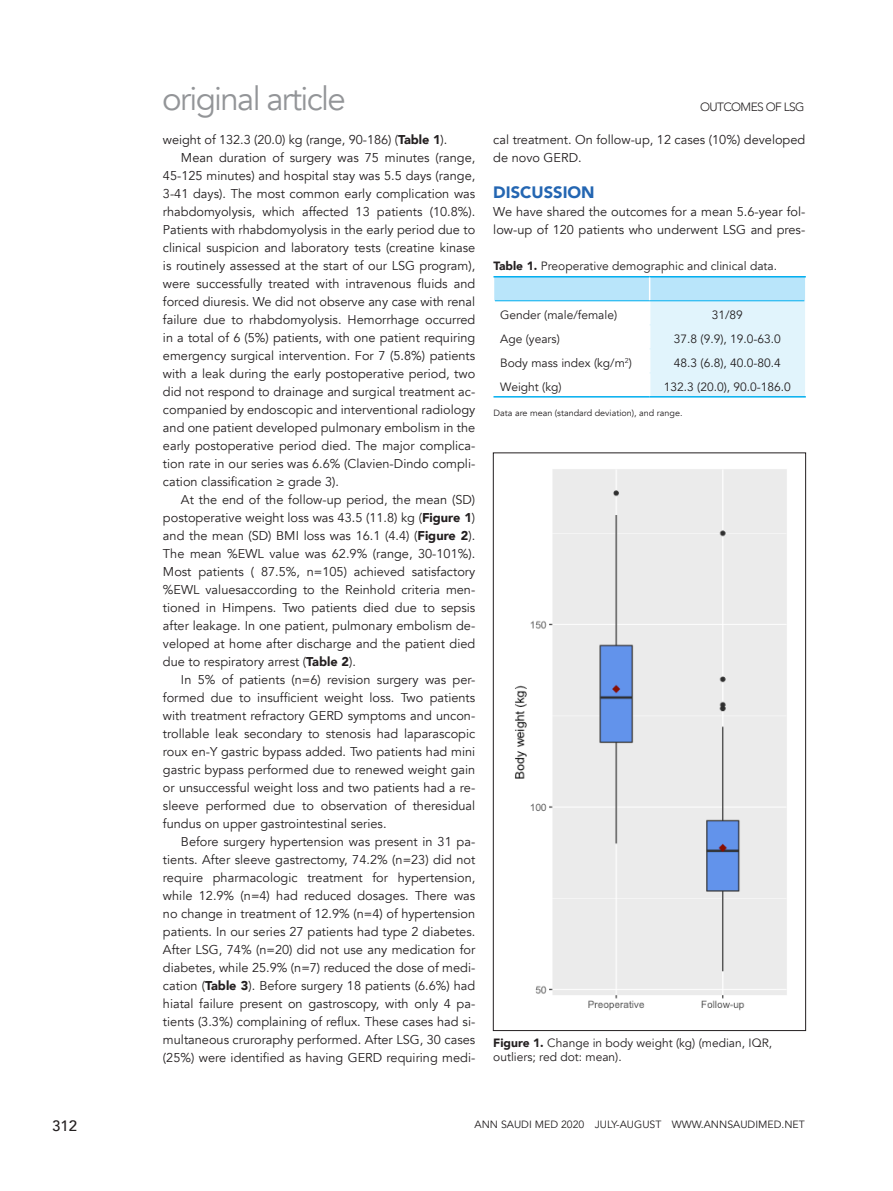
<style>
.page{position:relative;width:893px;height:1191px;background:#fff}
.page>*{position:absolute;margin:0;border:0;box-sizing:border-box;transform-origin:0 0}
.t1{font:33px "Avenir";letter-spacing:-.05em;color:#939598}
.subhead{font:900 16.5px "Avenir";color:#2466b2}
.t2{font:500 15px "Avenir";color:#231f20}
.body{font:12.75px/18px "Avenir";color:#231f20;text-align:justify}
.body_after_sub{font:12.75px/18px "Avenir";color:#231f20}
.table_body_center{font:12px/13.5px "Avenir";color:#231f20}
.table_body_left{font:12px "Avenir";color:#231f20}
.t3{font:300 12px "Avenir";letter-spacing:-.05em;color:#231f20}
.t4{font:10.5px "Avenir";color:#231f20}
.table_footnotes_spac{font:9px "Avenir";color:#231f20}
.s1{font-weight:900}
</style>
<div class="page">
<hr style="left:493px;top:396px;width:157px;height:1px;background:#00aeef">
<hr style="left:650px;top:396px;width:156px;height:1px;background:#00aeef">
<hr style="left:493px;top:276px;width:157px;height:1px;background:#00aeef">
<hr style="left:650px;top:276px;width:156px;height:1px;background:#00aeef">
<svg style="left:494px;top:277px;width:311px;height:120px"></svg>
<hr style="left:495px;top:300px;width:155px;height:1px;background:#00aeef">
<hr style="left:650px;top:300px;width:154px;height:1px;background:#00aeef">
<img style="left:515px;top:469px;width:272px;height:542px">
<h1 class="t1" style="left:162px;top:78px;width:185px">original article</h1>
<p class="body_after_sub" style="left:163px;top:131px;width:286px">weight of 132.3 (20.0) kg (range, 90-186) (<span class="s1">Table 1</span>).</p>
<p class="body" style="left:163px;top:149px;width:314px;text-indent:18px">Mean duration of surgery was 75 minutes (range, 45-125 minutes) and hospital stay was 5.5 days (range, 3-41 days). The most common early complication was rhabdomyolysis, which affected 13 patients (10.8%).<br>Patients with rhabdomyolysis in the early period due to clinical suspicion and laboratory tests (creatine kinase is routinely assessed at the start of our LSG program), were successfully treated with intravenous fluids and forced diuresis. We did not observe any case with renal failure due to rhabdomyolysis. Hemorrhage occurred in a total of 6 (5%) patients, with one patient requiring emergency surgical intervention. For 7 (5.8%) patients with a leak during the early postoperative period, two did not respond to drainage and surgical treatment ac&shy;companied by endoscopic and interventional radiology and one patient developed pulmonary embolism in the early postoperative period died. The major complica&shy;tion rate in our series was 6.6% (Clavien-Dindo compli&shy;cation classification ≥ grade 3).</p>
<p class="body" style="left:163px;top:491px;width:314px;text-indent:18px">At the end of the follow-up period, the mean (SD) postoperative weight loss was 43.5 (11.8) kg (<span class="s1">Figure 1</span>) and the mean (SD) BMI loss was 16.1 (4.4) (<span class="s1">Figure 2</span>).<br>The mean %EWL value was 62.9% (range, 30-101%).<br>Most patients ( 87.5%, n=105) achieved satisfactory %EWL valuesaccording to the Reinhold criteria men&shy;tioned in Himpens. Two patients died due to sepsis after leakage. In one patient, pulmonary embolism de&shy;veloped at home after discharge and the patient died due to respiratory arrest (<span class="s1">Table 2</span>).</p>
<p class="body" style="left:163px;top:671px;width:314px;text-indent:18px">In 5% of patients (n=6) revision surgery was per&shy;formed due to insufficient weight loss. Two patients with treatment refractory GERD symptoms and uncon&shy;trollable leak secondary to stenosis had laparascopic roux en-Y gastric bypass added. Two patients had mini gastric bypass performed due to renewed weight gain or unsuccessful weight loss and two patients had a re&shy;sleeve performed due to observation of theresidual fundus on upper gastrointestinal series.</p>
<p class="body" style="left:163px;top:833px;width:314px;text-indent:18px">Before surgery hypertension was present in 31 pa&shy;tients. After sleeve gastrectomy, 74.2% (n=23) did not require pharmacologic treatment for hypertension, while 12.9% (n=4) had reduced dosages. There was no change in treatment of 12.9% (n=4) of hypertension patients. In our series 27 patients had type 2 diabetes.<br>After LSG, 74% (n=20) did not use any medication for diabetes, while 25.9% (n=7) reduced the dose of medi&shy;cation (<span class="s1">Table 3</span>). Before surgery 18 patients (6.6%) had hiatal failure present on gastroscopy, with only 4 pa&shy;tients (3.3%) complaining of reflux. These cases had si&shy;multaneous cruroraphy performed. After LSG, 30 cases (25%) were identified as having GERD requiring medi-</p>
<p class="t3" style="left:700px;top:100px;width:106px">OUTCOMES OF LSG</p>
<p class="body" style="left:493px;top:131px;width:313px">cal treatment. On follow-up, 12 cases (10%) developed de novo GERD.</p>
<p class="subhead" style="left:493px;top:178px;width:103px">DISCUSSION</p>
<p class="body_after_sub" style="left:493px;top:203px;width:313px">We have shared the outcomes for a mean 5.6-year fol&shy;low-up of 120 patients who underwent LSG and pres-</p>
<p class="table_body_center" style="left:493px;top:259px;width:285px"><span class="s1">Table 1.</span> Preoperative demographic and clinical data.</p>
<p class="table_body_left" style="left:500px;top:307px;width:118px">Gender (male/female)</p>
<p class="table_body_center" style="left:712px;top:308px;width:33px">31/89</p>
<p class="table_body_left" style="left:500px;top:331px;width:61px">Age (years)</p>
<p class="table_body_center" style="left:674px;top:332px;width:108px">37.8 (9.9), 19.0-63.0</p>
<p class="table_body_left" style="left:500px;top:355px;width:133px">Body mass index (kg/m<sup>2</sup>)</p>
<p class="table_body_center" style="left:674px;top:356px;width:108px">48.3 (6.8), 40.0-80.4</p>
<p class="table_body_left" style="left:500px;top:379px;width:63px">Weight (kg)</p>
<p class="table_body_center" style="left:664px;top:380px;width:128px">132.3 (20.0), 90.0-186.0</p>
<p class="table_footnotes_spac" style="left:493px;top:407px;width:191px">Data are mean (standard deviation), and range.</p>
<p class="table_body_center" style="left:493px;top:1036px;width:280px"><span class="s1">Figure 1.</span> Change in body weight (kg) (median, IQR, outliers; red dot: mean).</p>
<p class="t2" style="left:52px;top:1112px;width:27px">312</p>
<p class="t4" style="left:475px;top:1118px;width:332px">ANN SAUDI MED 2020 JULY-AUGUST WWW.ANNSAUDIMED.NET</p>
</div>
